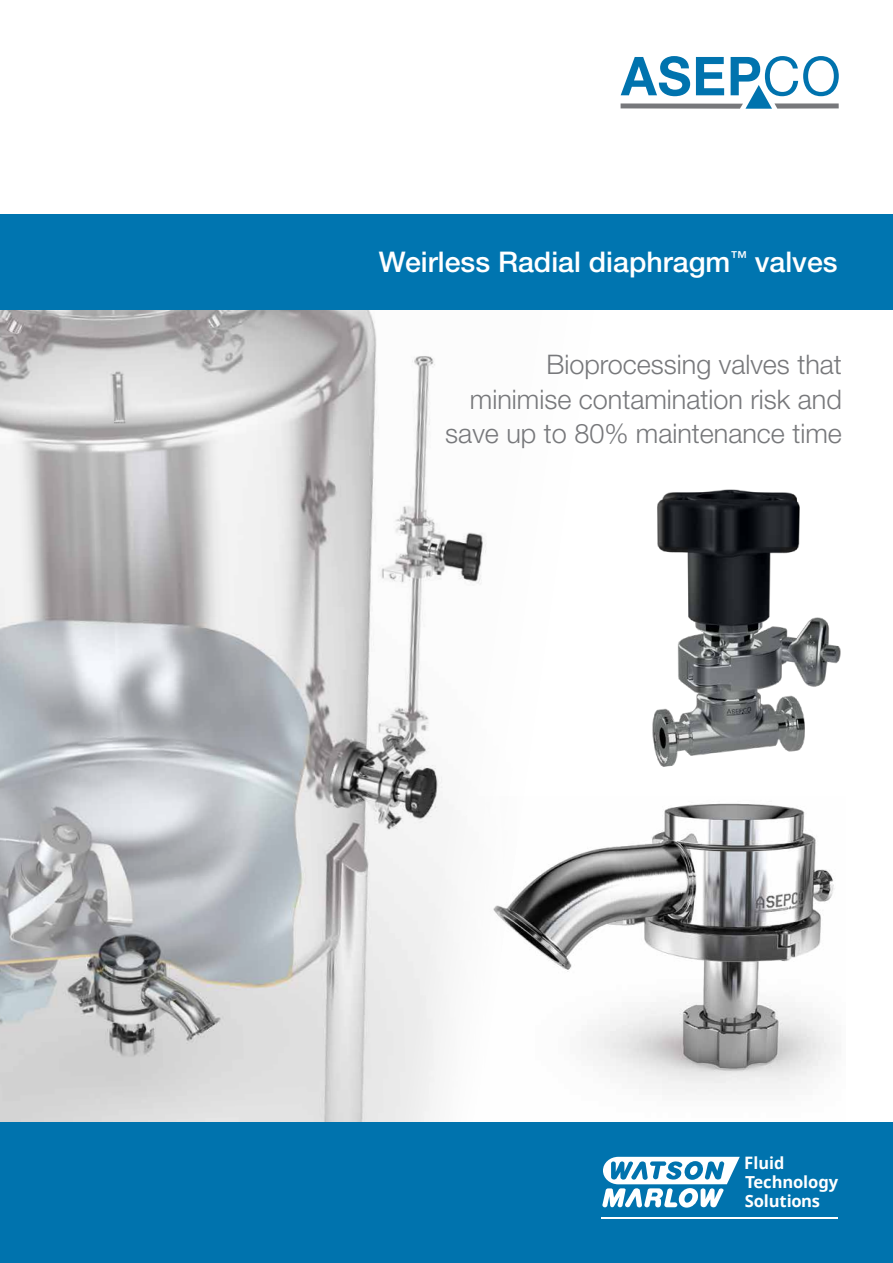
<style>
.page{position:relative;width:893px;height:1263px;background:#fff}
.page>*{position:absolute;margin:0;border:0;box-sizing:border-box;transform-origin:0 0}
.t1{font:500 28.5px "Helvetica Neue LT Std";color:#fff}
.t2{font:300 27px/34.5px "Helvetica Neue LT Std";color:#77787b;text-align:right}
.t3{font:700 16.5px/19px "Noto Sans";letter-spacing:-.01em;color:#fff}
.s1{font-size:17.1px}
</style>
<div class="page">
<img style="left:0;top:310px;width:486px;height:812px">
<img style="left:652px;top:489px;width:189px;height:278px">
<img style="left:468px;top:796px;width:368px;height:326px">
<div style="left:0;top:214px;width:893px;height:96px;background:#0075b0"></div>
<svg style="left:621px;top:56px;width:218px;height:53px"></svg>
<div style="left:0;top:1122px;width:893px;height:141px;background:#0073ae"></div>
<hr style="left:602px;top:1217px;width:236px;height:1px;background:#fff">
<svg style="left:602px;top:1157px;width:138px;height:50px"></svg>
<p class="t1" style="left:379px;top:245px;width:460px">Weirless Radial diaphragm<sup>™</sup> valves</p>
<p class="t2" style="left:445px;top:347px;width:398px">Bioprocessing valves that minimise contamination risk and save up to 80% maintenance time</p>
<p class="t3" style="left:744px;top:1153px;width:95px"><span class="s1">F</span>luid<br>Technology<br>Solutions</p>
</div>
